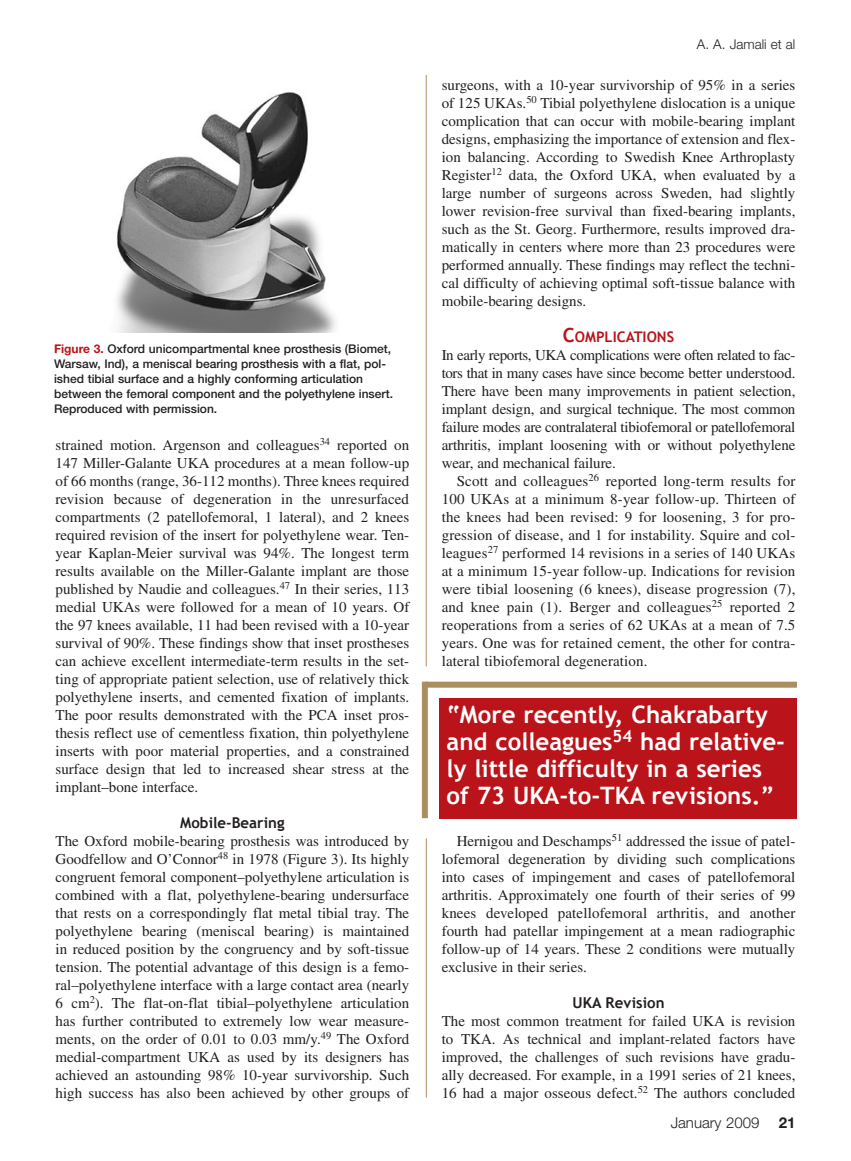
<style>
.page{position:relative;width:851px;height:1161px;background:#fff}
.page>*{position:absolute;margin:0;border:0;box-sizing:border-box;transform-origin:0 0}
.t1{font:700 24px/27px "Trebuchet MS";color:#fff}
.t2{font:15px/18px "Times";color:#231f20;text-align:justify}
.t3{font:700 15px "Trebuchet MS";color:#231f20}
.t4{font:300 15px "Helvetica Neue";color:#231f20}
.t5{font:700 15px "Helvetica Neue";color:#231f20}
.t6{font:700 14.7px "Trebuchet MS";color:#ba1319}
.t7{font:300 13.5px "Helvetica Neue";color:#231f20}
.t8{font:500 12px/15px "Helvetica Neue";color:#231f20}
.s1{font-weight:700;color:#ba1319}
.s2{font-size:19.5px}
</style>
<div class="page">
<hr style="left:426px;top:75px;width:1px;height:591px;background:#ab8d60">
<img style="left:117px;top:92px;width:219px;height:241px">
<div style="left:439px;top:698px;width:357px;height:120px;background:#ba1319"></div>
<div style="left:425px;top:682px;width:371px;height:6px;background:#ab8d60"></div>
<div style="left:422px;top:682px;width:6px;height:136px;background:#ab8d60"></div>
<hr style="left:426px;top:838px;width:1px;height:260px;background:#ab8d60">
<p class="t8" style="left:54px;top:341px;width:340px"><span class="s1">Figure 3.</span> Oxford unicompartmental knee prosthesis (Biomet, Warsaw, Ind), a meniscal bearing prosthesis with a flat, pol&shy;ished tibial surface and a highly conforming articulation between the femoral component and the polyethylene insert.<br>Reproduced with permission.</p>
<p class="t2" style="left:56px;top:436px;width:355px">strained motion. Argenson and colleagues<sup>34</sup> reported on 147 Miller-Galante UKA procedures at a mean follow-up of 66 months (range, 36-112 months). Three knees required revision because of degeneration in the unresurfaced compartments (2 patellofemoral, 1 lateral), and 2 knees required revision of the insert for polyethylene wear. Ten&shy;year Kaplan-Meier survival was 94%. The longest term results available on the Miller-Galante implant are those published by Naudie and colleagues.<sup>47</sup> In their series, 113 medial UKAs were followed for a mean of 10 years. Of the 97 knees available, 11 had been revised with a 10-year survival of 90%. These findings show that inset prostheses can achieve excellent intermediate-term results in the set&shy;ting of appropriate patient selection, use of relatively thick polyethylene inserts, and cemented fixation of implants.<br>The poor results demonstrated with the PCA inset pros&shy;thesis reflect use of cementless fixation, thin polyethylene inserts with poor material properties, and a constrained surface design that led to increased shear stress at the implant–bone interface.</p>
<p class="t3" style="left:180px;top:813px;width:106px">Mobile-Bearing</p>
<p class="t2" style="left:56px;top:832px;width:355px">The Oxford mobile-bearing prosthesis was introduced by Goodfellow and O’Connor<sup>48</sup> in 1978 (Figure 3). Its highly congruent femoral component–polyethylene articulation is combined with a flat, polyethylene-bearing undersurface that rests on a correspondingly flat metal tibial tray. The polyethylene bearing (meniscal bearing) is maintained in reduced position by the congruency and by soft-tissue tension. The potential advantage of this design is a femo&shy;ral–polyethylene interface with a large contact area (nearly 6 cm<sup>2</sup>). The flat-on-flat tibial–polyethylene articulation has further contributed to extremely low wear measure&shy;ments, on the order of 0.01 to 0.03 mm/y.<sup>49</sup> The Oxford medial-compartment UKA as used by its designers has achieved an astounding 98% 10-year survivorship. Such high success has also been achieved by other groups of</p>
<p class="t7" style="left:696px;top:36px;width:100px">A. A. Jamali et al</p>
<p class="t2" style="left:441px;top:76px;width:355px">surgeons, with a 10-year survivorship of 95% in a series of 125 UKAs.<sup>50</sup> Tibial polyethylene dislocation is a unique complication that can occur with mobile-bearing implant designs, emphasizing the importance of extension and flex&shy;ion balancing. According to Swedish Knee Arthroplasty Register<sup>12</sup> data, the Oxford UKA, when evaluated by a large number of surgeons across Sweden, had slightly lower revision-free survival than fixed-bearing implants, such as the St. Georg. Furthermore, results improved dra&shy;matically in centers where more than 23 procedures were performed annually. These findings may reflect the techni&shy;cal difficulty of achieving optimal soft-tissue balance with mobile-bearing designs.</p>
<p class="t6" style="left:563px;top:328px;width:113px"><span class="s2">C</span>omplications</p>
<p class="t2" style="left:441px;top:346px;width:355px">In early reports, UKA complications were often related to fac&shy;tors that in many cases have since become better understood.<br>There have been many improvements in patient selection, implant design, and surgical technique. The most common failure modes are contralateral tibiofemoral or patellofemoral arthritis, implant loosening with or without polyethylene wear, and mechanical failure.</p>
<p class="t2" style="left:441px;top:472px;width:355px;text-indent:15px">Scott and colleagues<sup>26</sup> reported long-term results for 100 UKAs at a minimum 8-year follow-up. Thirteen of the knees had been revised: 9 for loosening, 3 for pro&shy;gression of disease, and 1 for instability. Squire and col&shy;leagues<sup>27</sup> performed 14 revisions in a series of 140 UKAs at a minimum 15-year follow-up. Indications for revision were tibial loosening (6 knees), disease progression (7), and knee pain (1). Berger and colleagues<sup>25</sup> reported 2 reoperations from a series of 62 UKAs at a mean of 7.5 years. One was for retained cement, the other for contra&shy;lateral tibiofemoral degeneration.</p>
<h1 class="t1" style="left:446px;top:701px;width:340px">“More recently, Chakrabarty and colleagues<sup>54</sup> had relative&shy;ly little difficulty in a series of 73 UKA-to-TKA revisions.”</h1>
<p class="t2" style="left:441px;top:832px;width:355px;text-indent:15px">Hernigou and Deschamps<sup>51</sup> addressed the issue of patel&shy;lofemoral degeneration by dividing such complications into cases of impingement and cases of patellofemoral arthritis. Approximately one fourth of their series of 99 knees developed patellofemoral arthritis, and another fourth had patellar impingement at a mean radiographic follow-up of 14 years. These 2 conditions were mutually exclusive in their series.</p>
<p class="t3" style="left:572px;top:993px;width:93px">UKA Revision</p>
<p class="t2" style="left:441px;top:1012px;width:355px">The most common treatment for failed UKA is revision to TKA. As technical and implant-related factors have improved, the challenges of such revisions have gradu&shy;ally decreased. For example, in a 1991 series of 21 knees, 16 had a major osseous defect.<sup>52</sup> The authors concluded</p>
<p class="t4" style="left:670px;top:1113px;width:90px">January 2009</p>
<p class="t5" style="left:778px;top:1113px;width:18px">21</p>
</div>
